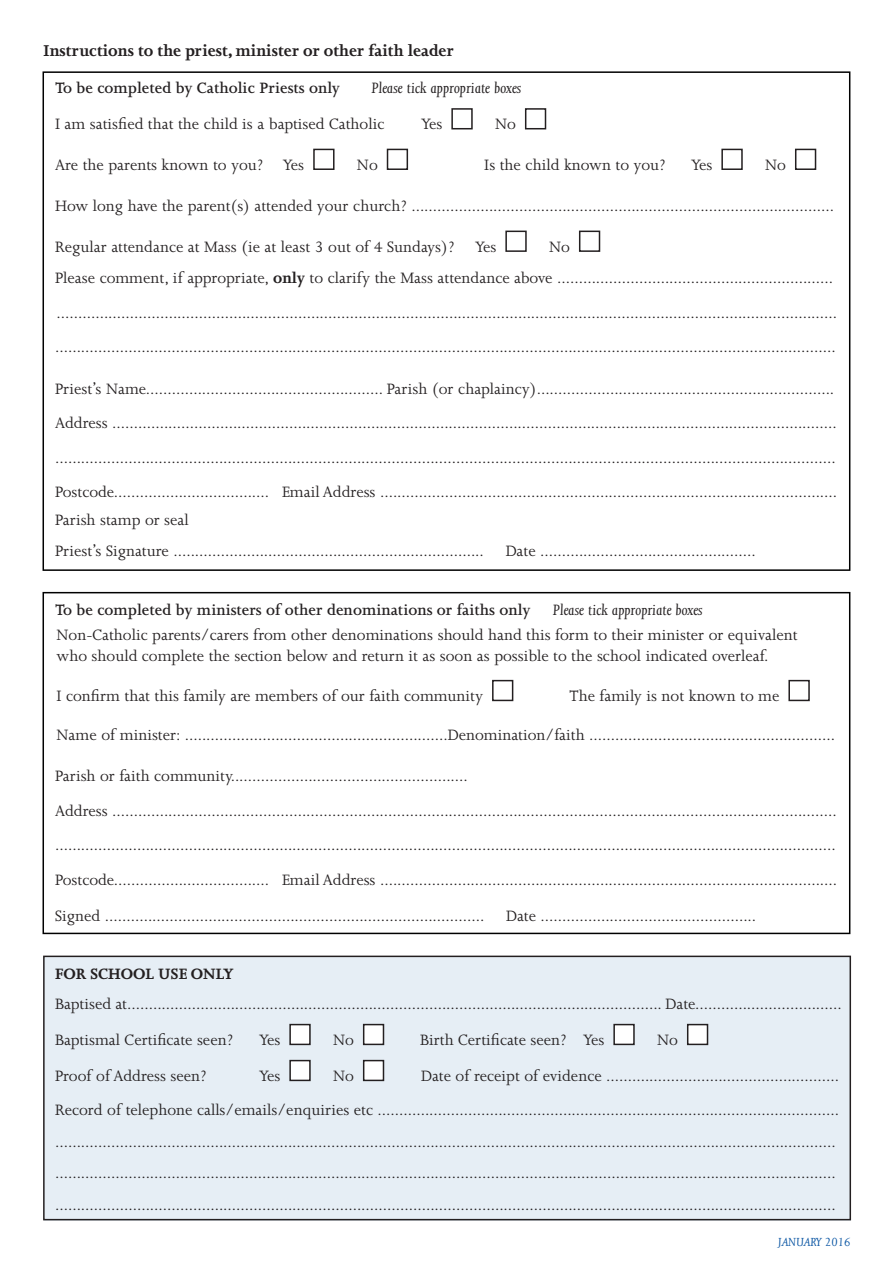
<style>
.page{position:relative;width:893px;height:1263px;background:#fff}
.page>*{position:absolute;margin:0;border:0;box-sizing:border-box;transform-origin:0 0}
.t1{font:700 18px "Joanna";color:#231f20}
.t2{font:17.25px/34.5px "Joanna";color:#231f20}
.t3{font:600 17.25px "Joanna";color:#231f20}
.t4{font:italic 17.25px "Joanna";color:#231f20}
.t5{font:700 17.25px "Joanna";color:#231f20}
.t6{font:italic 13.5px "Joanna";color:#0a55a3}
.s1{font-weight:700}
</style>
<div class="page">
<div style="left:44px;top:955px;width:806px;height:265px;background:#e6eef5"></div>
<div style="left:451px;top:108px;width:22px;height:21px;border:2px solid #231f20"></div>
<div style="left:525px;top:108px;width:21px;height:21px;border:2px solid #231f20"></div>
<div style="left:313px;top:149px;width:21px;height:21px;border:2px solid #231f20"></div>
<div style="left:387px;top:149px;width:21px;height:21px;border:2px solid #231f20"></div>
<div style="left:721px;top:149px;width:22px;height:21px;border:2px solid #231f20"></div>
<div style="left:795px;top:149px;width:21px;height:21px;border:2px solid #231f20"></div>
<div style="left:505px;top:231px;width:22px;height:21px;border:2px solid #231f20"></div>
<div style="left:579px;top:231px;width:21px;height:21px;border:2px solid #231f20"></div>
<div style="left:289px;top:1024px;width:22px;height:21px;background:#fff;border:2px solid #231f20"></div>
<div style="left:363px;top:1024px;width:21px;height:21px;background:#fff;border:2px solid #231f20"></div>
<div style="left:613px;top:1024px;width:22px;height:21px;background:#fff;border:2px solid #231f20"></div>
<div style="left:687px;top:1024px;width:21px;height:21px;background:#fff;border:2px solid #231f20"></div>
<div style="left:289px;top:1060px;width:22px;height:21px;background:#fff;border:2px solid #231f20"></div>
<div style="left:363px;top:1060px;width:21px;height:21px;background:#fff;border:2px solid #231f20"></div>
<div style="left:492px;top:680px;width:21px;height:21px;border:2px solid #231f20"></div>
<div style="left:788px;top:680px;width:22px;height:21px;border:2px solid #231f20"></div>
<div style="left:43px;top:955px;width:808px;height:265px;border:2px solid #231f20"></div>
<div style="left:43px;top:592px;width:807px;height:342px;border:2px solid #000"></div>
<p class="t1" style="left:43px;top:41px;width:412px">Instructions to the priest, minister or other faith leader</p>
<p class="t3" style="left:55px;top:79px;width:286px">To be completed by Catholic Priests only</p>
<p class="t4" style="left:371px;top:79px;width:151px">Please tick appropriate boxes</p>
<p class="t2" style="left:55px;top:107px;width:331px">I am satisfied that the child is a baptised Catholic</p>
<p class="t2" style="left:421px;top:107px;width:23px">Yes</p>
<p class="t2" style="left:495px;top:107px;width:22px">No</p>
<p class="t2" style="left:55px;top:148px;width:251px">Are the parents known to you? Yes</p>
<p class="t2" style="left:357px;top:148px;width:22px">No</p>
<p class="t2" style="left:484px;top:148px;width:183px">Is the child known to you?</p>
<p class="t2" style="left:691px;top:148px;width:23px">Yes</p>
<p class="t2" style="left:765px;top:148px;width:22px">No</p>
<p class="t2" style="left:55px;top:189px;width:780px">How long have the parent(s) attended your church? ..................................................................................................</p>
<p class="t2" style="left:55px;top:230px;width:443px">Regular attendance at Mass (ie at least 3 out of 4 Sundays)? Yes</p>
<p class="t2" style="left:549px;top:230px;width:22px">No</p>
<p class="t2" style="left:55px;top:261px;width:784px">Please comment, if appropriate, <span class="s1">only</span> to clarify the Mass attendance above ................................................................ .....................................................................................................................................................................................</p>
<p class="t2" style="left:55px;top:330px;width:782px">.....................................................................................................................................................................................</p>
<p class="t2" style="left:55px;top:371px;width:781px">Priest’s Name....................................................... Parish (or chaplaincy).....................................................................</p>
<p class="t2" style="left:55px;top:406px;width:783px">Address ........................................................................................................................................................................</p>
<p class="t2" style="left:55px;top:440px;width:782px">.....................................................................................................................................................................................</p>
<p class="t2" style="left:55px;top:475px;width:784px">Postcode.................................... Email Address ..........................................................................................................</p>
<p class="t2" style="left:55px;top:503px;width:135px">Parish stamp or seal</p>
<p class="t2" style="left:55px;top:534px;width:430px">Priest’s Signature ........................................................................</p>
<p class="t2" style="left:506px;top:534px;width:252px">Date ..................................................</p>
<p class="t3" style="left:55px;top:600px;width:477px">To be completed by ministers of other denominations or faiths only</p>
<p class="t4" style="left:553px;top:600px;width:151px">Please tick appropriate boxes</p>
<p class="t2" style="left:57px;top:625px;width:743px;line-height:20.7px">Non-Catholic parents/carers from other denominations should hand this form to their minister or equivalent who should complete the section below and return it as soon as possible to the school indicated overleaf.</p>
<p class="t2" style="left:57px;top:679px;width:428px">I confirm that this family are members of our faith community</p>
<p class="t2" style="left:570px;top:679px;width:211px">The family is not known to me</p>
<p class="t2" style="left:57px;top:718px;width:780px">Name of minister: .............................................................Denomination/faith .........................................................</p>
<p class="t2" style="left:55px;top:759px;width:414px">Parish or faith community.......................................................</p>
<p class="t2" style="left:55px;top:793px;width:783px">Address ........................................................................................................................................................................</p>
<p class="t2" style="left:55px;top:828px;width:782px">.....................................................................................................................................................................................</p>
<p class="t2" style="left:55px;top:862px;width:784px">Postcode.................................... Email Address ..........................................................................................................</p>
<p class="t2" style="left:55px;top:898px;width:431px">Signed ........................................................................................</p>
<p class="t2" style="left:506px;top:898px;width:252px">Date ..................................................</p>
<p class="t5" style="left:55px;top:965px;width:180px">FOR SCHOOL USE ONLY</p>
<p class="t2" style="left:55px;top:987px;width:788px">Baptised at............................................................................................................................ Date..................................</p>
<p class="t2" style="left:55px;top:1023px;width:179px">Baptismal Certificate seen?</p>
<p class="t2" style="left:259px;top:1023px;width:23px">Yes</p>
<p class="t2" style="left:333px;top:1023px;width:22px">No</p>
<p class="t2" style="left:420px;top:1023px;width:186px">Birth Certificate seen? Yes</p>
<p class="t2" style="left:657px;top:1023px;width:22px">No</p>
<p class="t2" style="left:55px;top:1059px;width:153px">Proof of Address seen?</p>
<p class="t2" style="left:259px;top:1059px;width:23px">Yes</p>
<p class="t2" style="left:333px;top:1059px;width:22px">No</p>
<p class="t2" style="left:421px;top:1059px;width:419px">Date of receipt of evidence ......................................................</p>
<p class="t2" style="left:55px;top:1093px;width:785px">Record of telephone calls/emails/enquiries etc ...........................................................................................................</p>
<p class="t2" style="left:55px;top:1124px;width:782px">.....................................................................................................................................................................................</p>
<p class="t2" style="left:55px;top:1156px;width:782px">.....................................................................................................................................................................................</p>
<p class="t2" style="left:55px;top:1187px;width:782px">.....................................................................................................................................................................................</p>
<p class="t6" style="left:778px;top:1234px;width:74px">JANUARY 2016</p>
</div>
